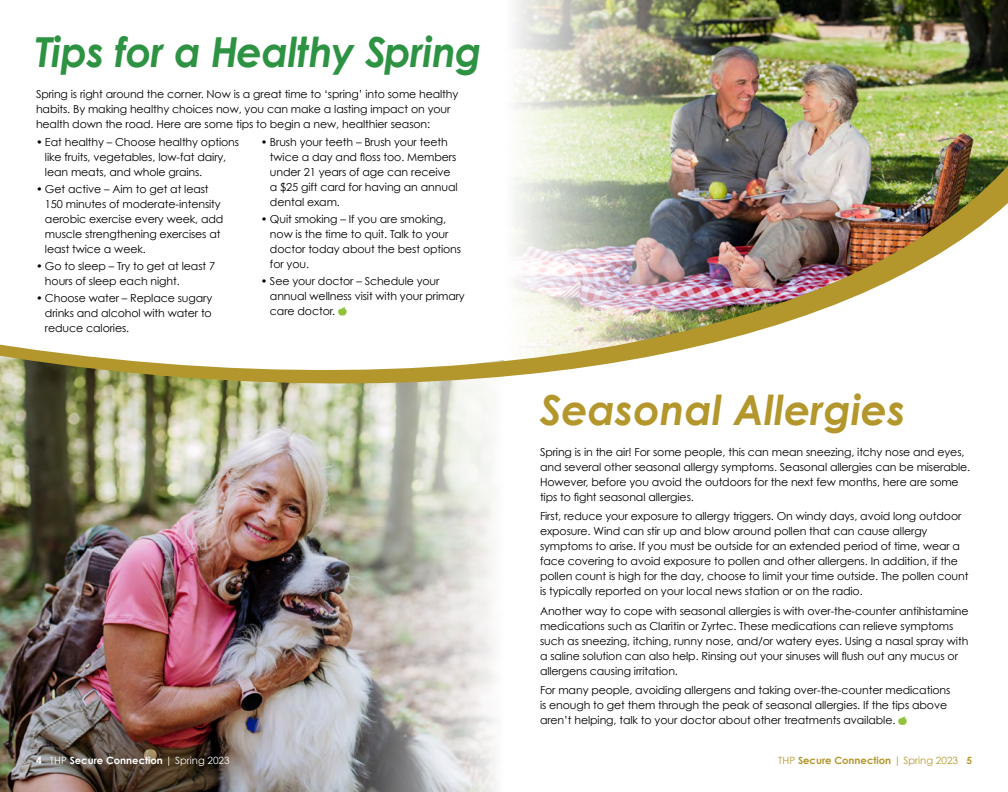
<style>
.page{position:relative;width:1008px;height:792px;background:#fff}
.page>*{position:absolute;margin:0;border:0;box-sizing:border-box;transform-origin:0 0}
.t1{font:italic 700 41.4px "Century Gothic";letter-spacing:-.01em;color:#2d9343}
.t2{font:italic 700 41.4px "Century Gothic";color:#b3972d}
.t3{font:11px/15px "Century Gothic";letter-spacing:-.01em;color:#000}
.t4{font:700 10px "Century Gothic";color:#fff}
.t5{font:700 10px "Century Gothic";color:#b3972d}
.s1{font-weight:400}
</style>
<div class="page">
<img style="left:0;top:435px;width:317px;height:357px">
<img style="left:734px;top:0;width:274px;height:95px">
<img style="left:514px;top:0;width:220px;height:95px">
<img style="left:317px;top:435px;width:179px;height:357px">
<svg style="left:898px;top:717px;width:9px;height:8px"></svg>
<img style="left:0;top:95px;width:1008px;height:340px">
<h1 class="t1" style="left:35px;top:25px;width:448px">Tips for a Healthy Spring</h1>
<p class="t3" style="left:36px;top:87px;width:424px">Spring is right around the corner. Now is a great time to ‘spring’ into some healthy habits. By making healthy choices now, you can make a lasting impact on your health down the road. Here are some tips to begin a new, healthier season:</p>
<p class="t3" style="left:45px;top:134px;width:196px;text-indent:-9px">• Eat healthy – Choose healthy options like fruits, vegetables, low-fat dairy, lean meats, and whole grains.</p>
<p class="t3" style="left:45px;top:181px;width:180px;text-indent:-9px">• Get active – Aim to get at least<br>150 minutes of moderate-intensity aerobic exercise every week, add muscle strengthening exercises at least twice a week.</p>
<p class="t3" style="left:45px;top:258px;width:172px;text-indent:-9px">• Go to sleep – Try to get at least 7 hours of sleep each night.</p>
<p class="t3" style="left:45px;top:291px;width:169px;text-align:justify;text-indent:-9px">• Choose water – Replace sugary drinks and alcohol with water to reduce calories.</p>
<p class="t3" style="left:270px;top:134px;width:189px;text-indent:-9px">• Brush your teeth – Brush your teeth twice a day and floss too. Members under 21 years of age can receive a $25 gift card for having an annual dental exam.</p>
<p class="t3" style="left:270px;top:211px;width:193px;text-indent:-9px">• Quit smoking – If you are smoking, now is the time to quit. Talk to your doctor today about the best options for you.</p>
<p class="t3" style="left:270px;top:273px;width:196px;text-indent:-9px">• See your doctor – Schedule your annual wellness visit with your primary care doctor.</p>
<h1 class="t2" style="left:540px;top:383px;width:367px">Seasonal Allergies</h1>
<p class="t3" style="left:540px;top:444px;width:432px">Spring is in the air! For some people, this can mean sneezing, itchy nose and eyes, and several other seasonal allergy symptoms. Seasonal allergies can be miserable.<br>However, before you avoid the outdoors for the next few months, here are some tips to fight seasonal allergies.</p>
<p class="t3" style="left:540px;top:509px;width:430px">First, reduce your exposure to allergy triggers. On windy days, avoid long outdoor exposure. Wind can stir up and blow around pollen that can cause allergy symptoms to arise. If you must be outside for an extended period of time, wear a face covering to avoid exposure to pollen and other allergens. In addition, if the pollen count is high for the day, choose to limit your time outside. The pollen count is typically reported on your local news station or on the radio.</p>
<p class="t3" style="left:540px;top:603px;width:430px">Another way to cope with seasonal allergies is with over-the-counter antihistamine medications such as Claritin or Zyrtec. These medications can relieve symptoms such as sneezing, itching, runny nose, and/or watery eyes. Using a nasal spray with a saline solution can also help. Rinsing out your sinuses will flush out any mucus or allergens causing irritation.</p>
<p class="t3" style="left:540px;top:683px;width:412px">For many people, avoiding allergens and taking over-the-counter medications is enough to get them through the peak of seasonal allergies. If the tips above aren’t helping, talk to your doctor about other treatments available.</p>
<p class="t4" style="left:36px;top:754px;width:195px">4 <span class="s1">THP</span> Secure Connection <span class="s1">| Spring 2023</span></p>
<p class="t5" style="left:778px;top:754px;width:195px"><span class="s1">THP</span> Secure Connection <span class="s1">| Spring 2023</span> 5</p>
</div>
